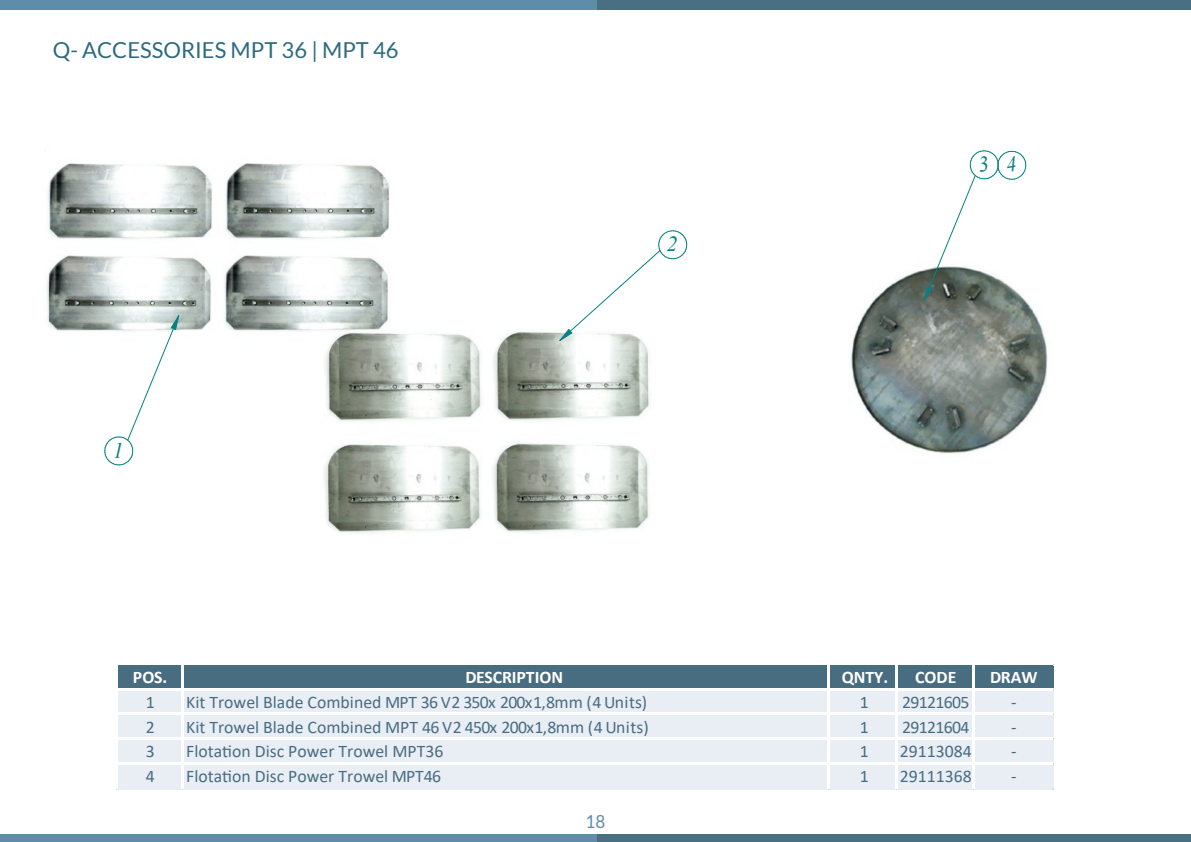
<style>
.page{position:relative;width:1191px;height:842px;background:#fff}
.page>*{position:absolute;margin:0;border:0;box-sizing:border-box;transform-origin:0 0}
.t1{font:22px "Lato";color:#2e6a7e}
.t2{font:italic 21.6px "Times New Roman";color:#048282}
.t3{font:18px "Lato";color:#5e8ea7;scale:.95 1}
.t4{font:17.6px "Calibri";color:#496d80}
.t5{font:700 17.6px "Calibri";color:#fff}
.t6{font:17.6px "Calibri";letter-spacing:-.04em;color:#496d80}
</style>
<div class="page">
<div style="left:594px;top:0;width:597px;height:9px;background:#496f82"></div>
<div style="left:0;top:0;width:597px;height:9px;background:#5e8ea7"></div>
<div style="left:594px;top:835px;width:597px;height:7px;background:#496f82"></div>
<div style="left:0;top:835px;width:597px;height:7px;background:#5e8ea7"></div>
<img style="left:46px;top:163px;width:344px;height:169px">
<img style="left:851px;top:270px;width:197px;height:184px">
<div style="left:118px;top:665px;width:935px;height:25px;background:#496d80"></div>
<div style="left:118px;top:689px;width:935px;height:100px;background:#e9eef5"></div>
<hr style="left:118px;top:688px;width:935px;height:2px;background:#fff">
<hr style="left:118px;top:713px;width:935px;height:2px;background:#fff">
<hr style="left:118px;top:737px;width:935px;height:3px;background:#fff">
<hr style="left:118px;top:762px;width:935px;height:2px;background:#fff">
<hr style="left:181px;top:664px;width:3px;height:125px;background:#fff">
<hr style="left:827px;top:664px;width:3px;height:125px;background:#fff">
<hr style="left:895px;top:664px;width:2px;height:125px;background:#fff">
<hr style="left:972px;top:664px;width:2px;height:125px;background:#fff">
<img style="left:321px;top:272px;width:329px;height:262px">
<svg style="left:559px;top:230px;width:128px;height:111px"></svg>
<svg style="left:104px;top:315px;width:76px;height:150px"></svg>
<svg style="left:923px;top:150px;width:103px;height:151px"></svg>
<p class="t1" style="left:53px;top:37px;width:347px">Q- ACCESSORIES MPT 36 | MPT 46</p>
<p class="t2" style="left:667px;top:229px;width:13px">2</p>
<p class="t5" style="left:133px;top:665px;width:36px">POS.</p>
<p class="t5" style="left:465px;top:665px;width:99px">DESCRIPTION</p>
<p class="t5" style="left:842px;top:665px;width:48px">QNTY.</p>
<p class="t5" style="left:915px;top:665px;width:43px">CODE</p>
<p class="t5" style="left:990px;top:665px;width:49px">DRAW</p>
<p class="t4" style="left:146px;top:690px;width:10px">1</p>
<p class="t4" style="left:186px;top:690px;width:462px">Kit Trowel Blade Combined MPT 36 V2 350x 200x1,8mm (4 Units)</p>
<p class="t4" style="left:859px;top:690px;width:10px">1</p>
<p class="t6" style="left:902px;top:690px;width:69px">29121605</p>
<p class="t4" style="left:1011px;top:690px;width:7px">-</p>
<p class="t4" style="left:146px;top:715px;width:10px">2</p>
<p class="t4" style="left:186px;top:715px;width:464px">Kit Trowel Blade Combined MPT 46 V2 450x 200x1,8mm (4 Units)</p>
<p class="t4" style="left:859px;top:715px;width:10px">1</p>
<p class="t6" style="left:902px;top:715px;width:69px">29121604</p>
<p class="t4" style="left:1011px;top:715px;width:7px">-</p>
<p class="t4" style="left:146px;top:739px;width:10px">3</p>
<p class="t4" style="left:186px;top:739px;width:259px">Flotation Disc Power Trowel MPT36</p>
<p class="t4" style="left:859px;top:739px;width:10px">1</p>
<p class="t4" style="left:900px;top:739px;width:73px">29113084</p>
<p class="t4" style="left:1011px;top:739px;width:7px">-</p>
<p class="t4" style="left:146px;top:764px;width:10px">4</p>
<p class="t4" style="left:186px;top:764px;width:256px">Flotation Disc Power Trowel MPT46</p>
<p class="t4" style="left:859px;top:764px;width:10px">1</p>
<p class="t4" style="left:900px;top:764px;width:73px">29111368</p>
<p class="t4" style="left:1011px;top:764px;width:7px">-</p>
<p class="t3" style="left:585px;top:812px;width:22px">18</p>
</div>
